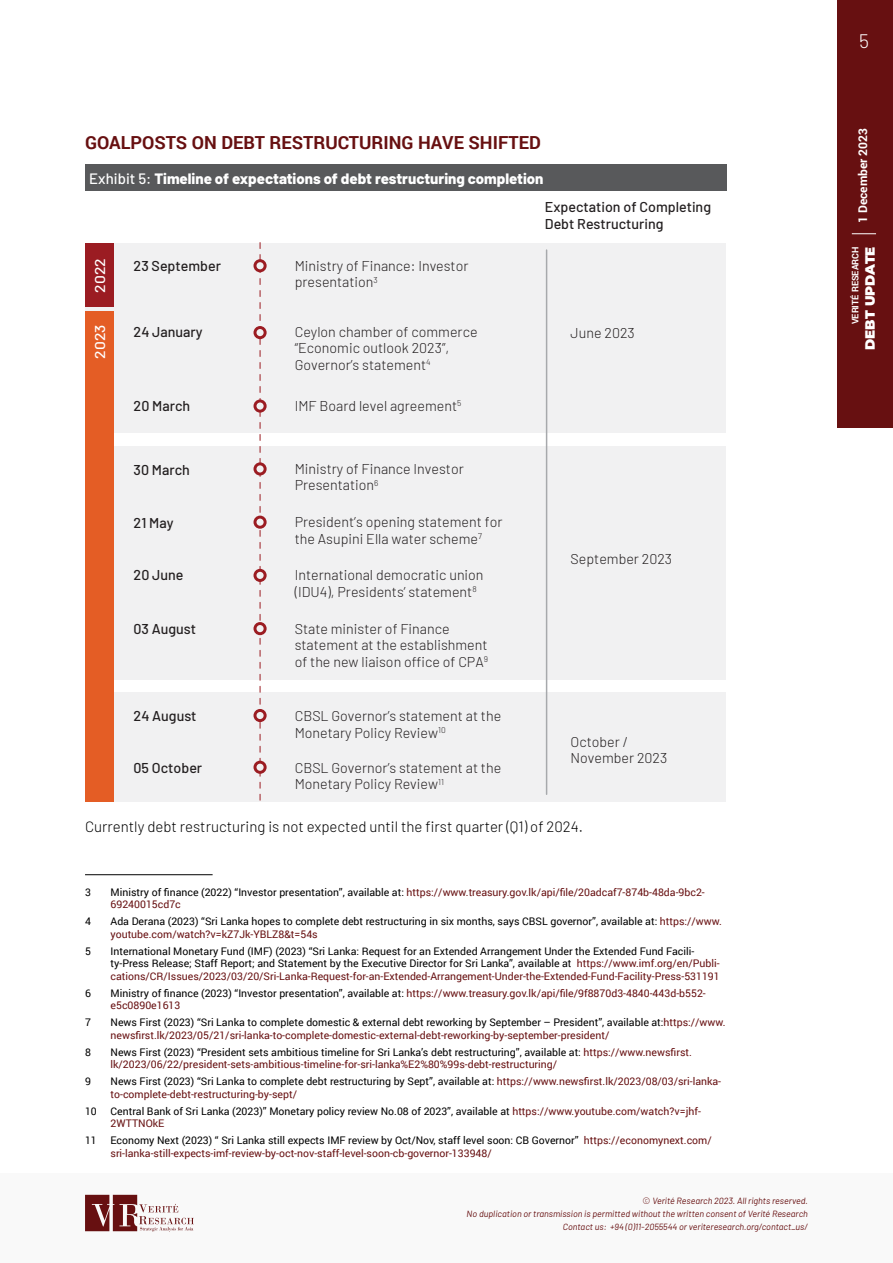
<style>
.page{position:relative;width:893px;height:1263px;background:#fff}
.page>*{position:absolute;margin:0;border:0;box-sizing:border-box;transform-origin:0 0}
.t1{font:300 19.5px "Barlow";color:#fff}
.Main_Sub_Heading{font:700 18px "Roboto";color:#671011}
.Figure_Table_heading{font:800 15px "Barlow";color:#fff}
.Body_Copy{font:300 15px "Barlow";color:#000}
.t2{font:300 14.25px/16.5px "Barlow";color:#231f20}
.t3{font:500 14.25px/17.1px "Barlow";color:#231f20}
.t4{font:500 14.25px "Barlow";color:#fff;scale:1.1 1}
.t5{font:900 13.5px "Montserrat";color:#fff}
.t6{font:700 12px "Roboto";color:#fff}
.footnotes{font:10.5px/12.6px "Roboto";color:#671011}
.footnotes-2{font:10.5px/12.6px "Roboto";color:#000}
.t7{font:italic 9px/12.8px "Barlow";color:#671011;text-align:right}
.t8{font:700 9px "Roboto";color:#fff}
.s1{font-weight:500}
.s2{color:#000}
.s3{color:#671011}
.s4{font-weight:300;font-style:normal}
</style>
<div class="page">
<div style="left:838px;top:0;width:55px;height:427px;background:#671011"></div>
<svg style="left:852px;top:233px;width:24px;height:1px"></svg>
<div style="left:0;top:1173px;width:893px;height:90px;background:#f9f9f9"></div>
<svg style="left:85px;top:1195px;width:109px;height:37px"></svg>
<hr style="left:85px;top:874px;width:128px;height:1px;background:#000">
<div style="left:85px;top:164px;width:641px;height:27px;background:#58595b"></div>
<div style="left:85px;top:243px;width:641px;height:189px;background:#f1f1f2"></div>
<div style="left:85px;top:243px;width:29px;height:63px;background:#9b1c22"></div>
<div style="left:86px;top:446px;width:640px;height:233px;background:#f1f1f2"></div>
<div style="left:86px;top:692px;width:640px;height:110px;background:#f1f1f2"></div>
<svg style="left:260px;top:243px;width:1px;height:558px"></svg>
<div style="left:85px;top:311px;width:29px;height:491px;background:#e45d25"></div>
<svg style="left:253px;top:259px;width:14px;height:13px"></svg>
<div style="left:256px;top:262px;width:8px;height:7px;background:#f1f1f2;border-radius:50%"></div>
<svg style="left:253px;top:326px;width:14px;height:13px"></svg>
<div style="left:256px;top:329px;width:8px;height:7px;background:#f1f1f2;border-radius:50%"></div>
<svg style="left:253px;top:399px;width:14px;height:14px"></svg>
<div style="left:256px;top:402px;width:8px;height:8px;background:#f1f1f2;border-radius:50%"></div>
<svg style="left:253px;top:462px;width:14px;height:13px"></svg>
<div style="left:256px;top:465px;width:8px;height:7px;background:#f1f1f2;border-radius:50%"></div>
<svg style="left:253px;top:622px;width:14px;height:13px"></svg>
<div style="left:256px;top:625px;width:8px;height:7px;background:#f1f1f2;border-radius:50%"></div>
<svg style="left:253px;top:569px;width:14px;height:13px"></svg>
<div style="left:256px;top:572px;width:8px;height:7px;background:#f1f1f2;border-radius:50%"></div>
<svg style="left:253px;top:761px;width:14px;height:13px"></svg>
<div style="left:256px;top:764px;width:8px;height:7px;background:#f1f1f2;border-radius:50%"></div>
<svg style="left:253px;top:709px;width:14px;height:13px"></svg>
<div style="left:256px;top:712px;width:8px;height:7px;background:#f1f1f2;border-radius:50%"></div>
<svg style="left:253px;top:516px;width:14px;height:13px"></svg>
<div style="left:256px;top:519px;width:8px;height:7px;background:#f1f1f2;border-radius:50%"></div>
<hr style="left:546px;top:250px;width:1px;height:544px;background:#a7a9ac">
<p class="Main_Sub_Heading" style="left:85px;top:129px;width:457px">GOALPOSTS ON DEBT RESTRUCTURING HAVE SHIFTED</p>
<p class="Figure_Table_heading" style="left:89px;top:167px;width:521px"><span class="s1">Exhibit 5:</span> Timeline of expectations of debt restructuring completion <sup>3</sup> <sup>4</sup> <sup>5</sup> <sup>6</sup> <sup>7</sup> <sup>8</sup> <sup>9</sup> <sup>10</sup> <sup>11</sup></p>
<p class="t4" style="left:90px;top:293px;width:33px;rotate:-90deg">2022</p>
<p class="t4" style="left:90px;top:359px;width:33px;rotate:-90deg">2023</p>
<p class="t3" style="left:134px;top:256px;width:89px">23 September</p>
<p class="t3" style="left:134px;top:322px;width:71px">24 January</p>
<p class="t3" style="left:134px;top:397px;width:58px">20 March</p>
<p class="t3" style="left:134px;top:460px;width:58px">30 March</p>
<p class="t3" style="left:134px;top:513px;width:41px">21 May</p>
<p class="t3" style="left:134px;top:566px;width:51px">20 June</p>
<p class="t3" style="left:134px;top:619px;width:64px">03 August</p>
<p class="t3" style="left:134px;top:706px;width:64px">24 August</p>
<p class="t3" style="left:134px;top:758px;width:70px">05 October</p>
<p class="t2" style="left:295px;top:256px;width:175px">Ministry of Finance: Investor presentation<sup>3</sup></p>
<p class="t2" style="left:295px;top:322px;width:184px">Ceylon chamber of commerce “Economic outlook 2023”,<br>Governor’s statement<sup>4</sup></p>
<p class="t2" style="left:295px;top:396px;width:168px">IMF Board level agreement<sup>5</sup></p>
<p class="t2" style="left:295px;top:459px;width:171px">Ministry of Finance Investor<br>Presentation<sup>6</sup></p>
<p class="t2" style="left:295px;top:513px;width:209px">President’s opening statement for the Asupini Ella water scheme<sup>7</sup></p>
<p class="t2" style="left:295px;top:566px;width:190px">International democratic union (IDU4), Presidents’ statement<sup>8</sup></p>
<p class="t2" style="left:295px;top:619px;width:195px">State minister of Finance statement at the establishment of the new liaison office of CPA<sup>9</sup></p>
<p class="t2" style="left:295px;top:707px;width:208px">CBSL Governor’s statement at the<br>Monetary Policy Review<sup>10</sup></p>
<p class="t2" style="left:295px;top:758px;width:208px">CBSL Governor’s statement at the<br>Monetary Policy Review<sup>11</sup></p>
<p class="t3" style="left:545px;top:197px;width:168px">Expectation of Completing<br>Debt Restructuring</p>
<p class="t2" style="left:571px;top:324px;width:66px">June 2023</p>
<p class="t2" style="left:571px;top:549px;width:103px">September 2023</p>
<p class="t2" style="left:571px;top:732px;width:98px">October /<br>November 2023</p>
<p class="Body_Copy" style="left:85px;top:816px;width:500px">Currently debt restructuring is not expected until the first quarter (Q1) of 2024.</p>
<p class="footnotes-2" style="left:85px;top:885px;width:7px">3</p>
<p class="footnotes" style="left:111px;top:885px;width:596px"><span class="s2">Ministry of finance (2022) “Investor presentation”, available at:</span> https://www.treasury.gov.lk/api/file/20adcaf7-874b-48da-9bc2-<br>69240015cd7c</p>
<p class="footnotes-2" style="left:85px;top:915px;width:7px">4</p>
<p class="footnotes-2" style="left:111px;top:915px;width:613px">Ada Derana (2023) “Sri Lanka hopes to complete debt restructuring in six months, says CBSL governor”, available at: <span class="s3">https://www. youtube.com/watch?v=kZ7Jk-YBLZ8&amp;t=54s</span></p>
<p class="footnotes-2" style="left:85px;top:944px;width:7px">5</p>
<p class="footnotes-2" style="left:111px;top:944px;width:611px">International Monetary Fund (IMF) (2023) “Sri Lanka: Request for an Extended Arrangement Under the Extended Fund Facili&shy;ty-Press Release; Staff Report; and Statement by the Executive Director for Sri Lanka”, available at <span class="s3">https://www.imf.org/en/Publi&shy;cations/CR/Issues/2023/03/20/Sri-Lanka-Request-for-an-Extended-Arrangement-Under-the-Extended-Fund-Facility-Press-531191</span></p>
<p class="footnotes-2" style="left:85px;top:986px;width:7px">6</p>
<p class="footnotes" style="left:111px;top:986px;width:597px"><span class="s2">Ministry of finance (2023) “Investor presentation”, available at:</span> https://www.treasury.gov.lk/api/file/9f8870d3-4840-443d-b552- e5c0890e1613</p>
<p class="footnotes-2" style="left:85px;top:1016px;width:7px">7</p>
<p class="footnotes" style="left:111px;top:1016px;width:617px"><span class="s2">News First (2023) “Sri Lanka to complete domestic &amp; external debt reworking by September – President”, available at:</span>https://www. newsfirst.lk/2023/05/21/sri-lanka-to-complete-domestic-external-debt-reworking-by-september-president/</p>
<p class="footnotes-2" style="left:85px;top:1045px;width:7px">8</p>
<p class="footnotes" style="left:111px;top:1045px;width:583px"><span class="s2">News First (2023) “President sets ambitious timeline for Sri Lanka’s debt restructuring”, available at:</span> https://www.newsfirst. lk/2023/06/22/president-sets-ambitious-timeline-for-sri-lanka%E2%80%99s-debt-restructuring/</p>
<p class="footnotes-2" style="left:85px;top:1075px;width:7px">9</p>
<p class="footnotes" style="left:111px;top:1075px;width:612px"><span class="s2">News First (2023) “Sri Lanka to complete debt restructuring by Sept”, available at:</span> https://www.newsfirst.lk/2023/08/03/sri-lanka&shy;to-complete-debt-restructuring-by-sept/</p>
<p class="footnotes-2" style="left:85px;top:1104px;width:13px">10</p>
<p class="footnotes-2" style="left:111px;top:1104px;width:592px">Central Bank of Sri Lanka (2023)” Monetary policy review No.08 of 2023”, available at <span class="s3">https://www.youtube.com/watch?v=jhf-<br>2WTTNOkE</span></p>
<p class="footnotes-2" style="left:85px;top:1134px;width:13px">11</p>
<p class="footnotes" style="left:111px;top:1134px;width:603px"><span class="s2">Economy Next (2023) “ Sri Lanka still expects IMF review by Oct/Nov, staff level soon: CB Governor”</span> https://economynext.com/ sri-lanka-still-expects-imf-review-by-oct-nov-staff-level-soon-cb-governor-133948/</p>
<p class="t7" style="left:467px;top:1194px;width:343px"><span class="s4">©</span> Verité Research 2023. All rights reserved.<br>No duplication or transmission is permitted without the written consent of Verité Research<br>Contact us: +94 (0)11-2055544 or veriteresearch.org/contact_us/</p>
<h1 class="t1" style="left:859px;top:27px;width:11px">5</h1>
<p class="t8" style="left:853px;top:195px;width:73px;rotate:-90deg">15 February 2023</p>
<p class="t6" style="left:854px;top:223px;width:96px;rotate:-90deg">1 December 2023</p>
<p class="t8" style="left:849px;top:324px;width:79px;rotate:-90deg">VERITÉ RESEARCH</p>
<p class="t5" style="left:860px;top:350px;width:105px;rotate:-90deg">DEBT UPDATE</p>
</div>
